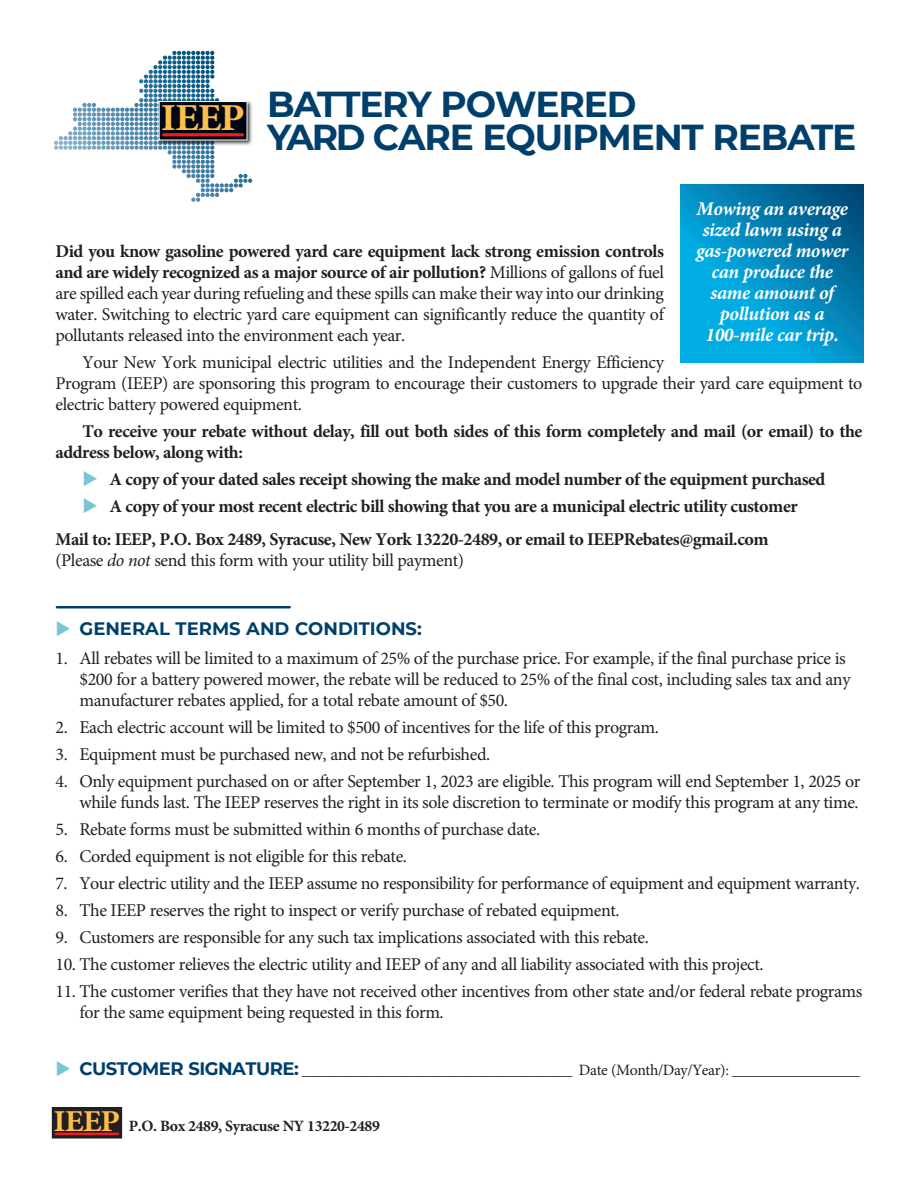
<style>
.page{position:relative;width:918px;height:1188px;background:#fff}
.page>*{position:absolute;margin:0;border:0;box-sizing:border-box;transform-origin:0 0}
.t1{font:700 36px/33px "Montserrat";letter-spacing:-.035em;color:#003f6b}
.t2{font:italic 700 19.5px/21px "Minion Pro";letter-spacing:-.02em;color:#fff;text-align:center}
.t3{font:18px/21px "Minion Pro";letter-spacing:-.025em;color:#231f20}
.t4{font:700 18px/21px "Minion Pro";letter-spacing:-.025em;color:#231f20}
.t5{font:700 18px "Montserrat";color:#003f6b}
.t6{font:15.75px "Minion Pro";letter-spacing:-.025em;color:#231f20}
.t7{font:700 15.75px "Minion Pro";letter-spacing:-.025em;color:#231f20}
.s1{font-family:"Minion Pro";font-size:38.25px;color:#fdbe4c}
.s2{font-weight:700}
.s3{color:#7ac5d5}
.s4{font-style:italic}
.s5{font-family:"Montserrat";font-weight:700;font-size:18px;color:#003f6b}
.s6{font-size:30.45px;color:#fdbe4c}
</style>
<div class="page">
<div style="left:52px;top:1108px;width:70px;height:30px;background:#231f20"></div>
<div style="left:52px;top:1107px;width:70px;height:31px;border:1px solid #231f20"></div>
<hr style="left:55px;top:1133px;width:64px;height:2px;background:#ee1d23">
<hr style="left:56px;top:606px;width:235px;height:2px;background:#003f6b">
<svg style="left:172px;top:51px;width:71px;height:151px"></svg>
<img style="left:154px;top:96px;width:98px;height:53px">
<div style="left:159px;top:102px;width:88px;height:38px;background:#010614"></div>
<div style="left:159px;top:101px;width:88px;height:39px;border:1px solid #fff"></div>
<hr style="left:162px;top:133px;width:82px;height:3px;background:#ee1d23;border-radius:2px">
<svg style="left:681px;top:184px;width:183px;height:179px;background:#018cc0"></svg>
<h1 class="t1" style="left:267px;top:88px;width:591px;text-indent:-106px"><span class="s1">IEEP</span> BATTERY POWERED<br>YARD CARE EQUIPMENT REBATE</h1>
<p class="t2" style="left:696px;top:200px;width:154px">Mowing an average sized lawn using a gas-powered mower can produce the same amount of pollution as a<br>100-mile car trip.</p>
<p class="t3" style="left:55px;top:243px;width:610px;text-align:justify"><span class="s2">Did you know gasoline powered yard care equipment lack strong emission controls and are widely recognized as a major source of air pollution?</span> Millions of gallons of fuel are spilled each year during refueling and these spills can make their way into our drinking water. Switching to electric yard care equipment can significantly reduce the quantity of pollutants released into the environment each year.</p>
<p class="t3" style="left:55px;top:354px;width:808px;text-indent:27px">Your New York municipal electric utilities and the Independent Energy Efficiency<br>Program (IEEP) are sponsoring this program to encourage their customers to upgrade their yard care equipment to electric battery powered equipment.</p>
<p class="t4" style="left:55px;top:423px;width:808px;text-indent:27px">To receive your rebate without delay, fill out both sides of this form completely and mail (or email) to the address below, along with:</p>
<p class="t4" style="left:82px;top:470px;width:745px"><span class="s3">◆</span> A copy of your dated sales receipt showing the make and model number of the equipment purchased</p>
<p class="t4" style="left:55px;top:491px;width:744px;line-height:33px;text-indent:27px"><span class="s3">◆</span> A copy of your most recent electric bill showing that you are a municipal electric utility customer<br>Mail to: IEEP, P.O. Box 2489, Syracuse, New York 13220-2489, or email to IEEPRebates@gmail.com</p>
<p class="t3" style="left:55px;top:552px;width:410px">(Please <span class="s4">do not</span> send this form with your utility bill payment)</p>
<p class="t5" style="left:55px;top:618px;width:368px"><span class="s3">◆</span> GENERAL TERMS AND CONDITIONS:</p>
<p class="t3" style="left:79px;top:649px;width:773px;text-indent:-24px">1. All rebates will be limited to a maximum of 25% of the purchase price. For example, if the final purchase price is $200 for a battery powered mower, the rebate will be reduced to 25% of the final cost, including sales tax and any manufacturer rebates applied, for a total rebate amount of $50.</p>
<p class="t3" style="left:55px;top:718px;width:605px">2. Each electric account will be limited to $500 of incentives for the life of this program.</p>
<p class="t3" style="left:55px;top:745px;width:436px">3. Equipment must be purchased new, and not be refurbished.</p>
<p class="t3" style="left:55px;top:772px;width:807px;text-align:right">4. Only equipment purchased on or after September 1, 2023 are eligible. This program will end September 1, 2025 or while funds last. The IEEP reserves the right in its sole discretion to terminate or modify this program at any time.</p>
<p class="t3" style="left:55px;top:820px;width:486px">5. Rebate forms must be submitted within 6 months of purchase date.</p>
<p class="t3" style="left:55px;top:847px;width:353px">6. Corded equipment is not eligible for this rebate.</p>
<p class="t3" style="left:55px;top:874px;width:806px">7. Your electric utility and the IEEP assume no responsibility for performance of equipment and equipment warranty.</p>
<p class="t3" style="left:55px;top:901px;width:566px">8. The IEEP reserves the right to inspect or verify purchase of rebated equipment.</p>
<p class="t3" style="left:55px;top:928px;width:595px">9. Customers are responsible for any such tax implications associated with this rebate.</p>
<p class="t3" style="left:55px;top:955px;width:710px">10. The customer relieves the electric utility and IEEP of any and all liability associated with this project.</p>
<p class="t3" style="left:79px;top:982px;width:784px;text-indent:-24px">11. The customer verifies that they have not received other incentives from other state and/or federal rebate programs for the same equipment being requested in this form.</p>
<p class="t6" style="left:55px;top:1063px;width:806px"><span class="s3">◆</span> <span class="s5">CUSTOMER SIGNATURE:</span> ____________________________________ Date (Month/Day/Year): _________________</p>
<p class="t7" style="left:54px;top:1120px;width:328px"><span class="s6">IEEP</span> P.O. Box 2489, Syracuse NY 13220-2489</p>
</div>
